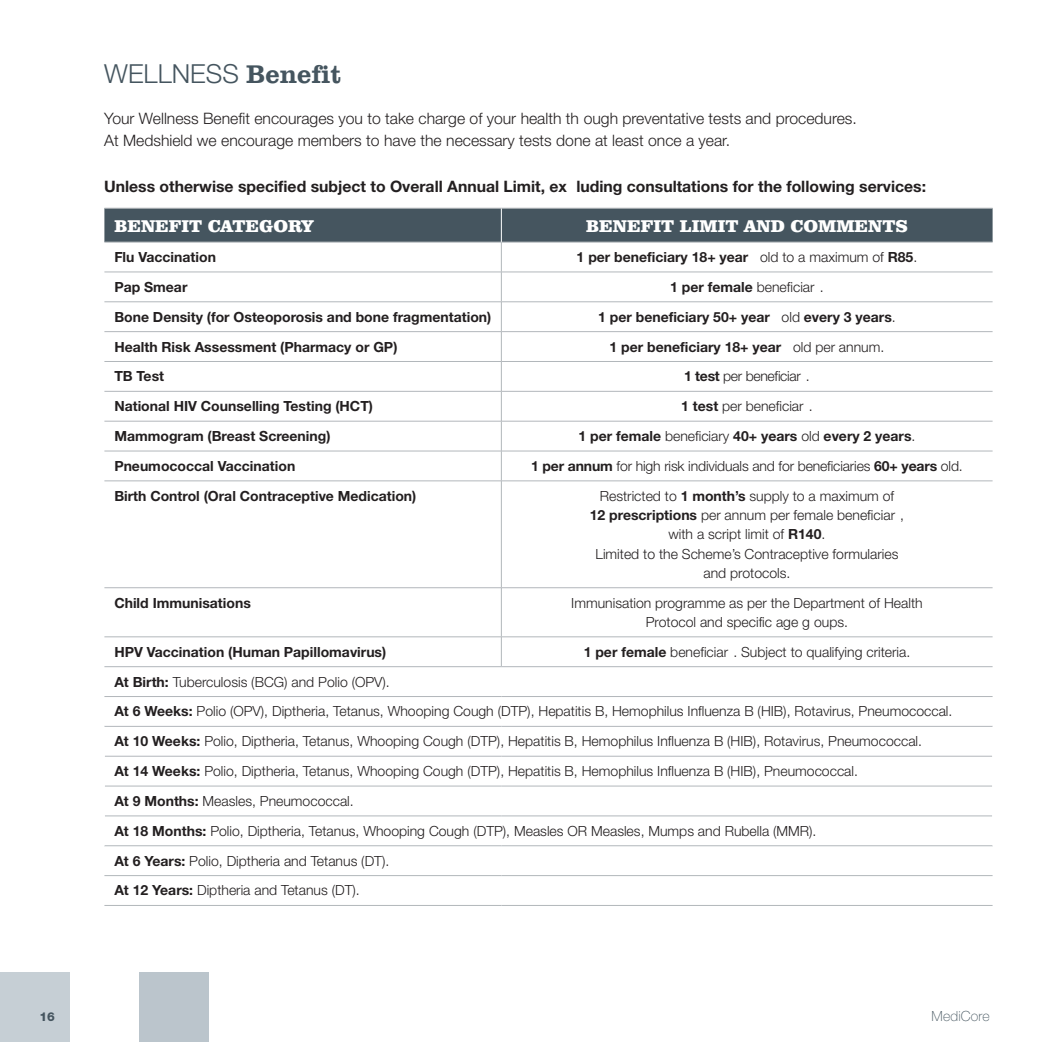
<style>
.page{position:relative;width:1042px;height:1042px;background:#fff}
.page>*{position:absolute;margin:0;border:0;box-sizing:border-box;transform-origin:0 0}
.t1{font:300 26.25px "Helvetica Neue LT Std";color:#45555f}
.t2{font:900 17.5px "Clarendon BT";color:#fff}
.t3{font:300 15.75px/22.8px "Helvetica Neue LT Std";color:#231f20}
.t4{font:700 15.75px "Helvetica Neue LT Std";color:#231f20}
.t5{font:300 14px/29.8px "Helvetica Neue LT Std";color:#231f20;text-align:center}
.t6{font:700 14px "Helvetica Neue LT Std";color:#231f20}
.t7{font:300 14px "Helvetica Neue LT Std";letter-spacing:-.02em;color:#231f20}
.t8{font:100 14px "Helvetica Neue LT Std";letter-spacing:.01em;color:#45555f}
.t9{font:800 12.25px "Helvetica Neue LT Std";color:#45555f}
.s1{font-family:"Clarendon BT";font-weight:800}
.s2{font-weight:300}
.s3{font-weight:700}
</style>
<div class="page">
<div style="left:104px;top:209px;width:888px;height:33px;background:#45555f"></div>
<hr style="left:501px;top:242px;width:1px;height:30px;background:#b2b7bb">
<hr style="left:104px;top:272px;width:397px;height:1px;background:#b2b7bb">
<hr style="left:501px;top:272px;width:491px;height:1px;background:#b2b7bb">
<hr style="left:501px;top:272px;width:1px;height:30px;background:#b2b7bb">
<hr style="left:104px;top:301px;width:397px;height:1px;background:#b2b7bb">
<hr style="left:501px;top:301px;width:491px;height:1px;background:#b2b7bb">
<hr style="left:104px;top:331px;width:397px;height:1px;background:#b2b7bb">
<hr style="left:501px;top:331px;width:491px;height:1px;background:#b2b7bb">
<hr style="left:104px;top:361px;width:397px;height:1px;background:#b2b7bb">
<hr style="left:501px;top:361px;width:491px;height:1px;background:#b2b7bb">
<svg style="left:501px;top:302px;width:1px;height:89px"></svg>
<hr style="left:104px;top:391px;width:397px;height:1px;background:#b2b7bb">
<hr style="left:501px;top:391px;width:491px;height:1px;background:#b2b7bb">
<hr style="left:501px;top:391px;width:1px;height:30px;background:#b2b7bb">
<hr style="left:104px;top:421px;width:397px;height:1px;background:#b2b7bb">
<hr style="left:501px;top:421px;width:491px;height:1px;background:#b2b7bb">
<hr style="left:501px;top:421px;width:1px;height:30px;background:#b2b7bb">
<hr style="left:104px;top:451px;width:397px;height:1px;background:#b2b7bb">
<hr style="left:501px;top:451px;width:491px;height:1px;background:#b2b7bb">
<hr style="left:501px;top:451px;width:1px;height:30px;background:#b2b7bb">
<hr style="left:501px;top:481px;width:1px;height:106px;background:#b2b7bb">
<hr style="left:104px;top:587px;width:397px;height:1px;background:#b2b7bb">
<hr style="left:501px;top:587px;width:491px;height:1px;background:#b2b7bb">
<hr style="left:501px;top:588px;width:1px;height:48px;background:#b2b7bb">
<svg style="left:501px;top:637px;width:1px;height:29px"></svg>
<hr style="left:104px;top:696px;width:397px;height:1px;background:#b2b7bb">
<hr style="left:501px;top:696px;width:491px;height:1px;background:#b2b7bb">
<hr style="left:104px;top:480px;width:397px;height:1px;background:#b2b7bb">
<hr style="left:501px;top:480px;width:491px;height:1px;background:#b2b7bb">
<hr style="left:104px;top:636px;width:397px;height:1px;background:#b2b7bb">
<hr style="left:501px;top:636px;width:491px;height:1px;background:#b2b7bb">
<hr style="left:104px;top:666px;width:397px;height:1px;background:#b2b7bb">
<hr style="left:501px;top:666px;width:491px;height:1px;background:#b2b7bb">
<hr style="left:104px;top:726px;width:397px;height:1px;background:#b2b7bb">
<hr style="left:501px;top:726px;width:492px;height:1px;background:#b2b7bb">
<hr style="left:105px;top:756px;width:396px;height:1px;background:#b2b7bb">
<hr style="left:501px;top:756px;width:491px;height:1px;background:#b2b7bb">
<hr style="left:105px;top:786px;width:396px;height:1px;background:#b2b7bb">
<hr style="left:501px;top:786px;width:491px;height:1px;background:#b2b7bb">
<hr style="left:105px;top:815px;width:396px;height:1px;background:#b2b7bb">
<hr style="left:501px;top:815px;width:491px;height:1px;background:#b2b7bb">
<hr style="left:104px;top:845px;width:397px;height:1px;background:#b2b7bb">
<hr style="left:501px;top:845px;width:492px;height:1px;background:#b2b7bb">
<hr style="left:104px;top:726px;width:1px;height:30px;background:#fff">
<hr style="left:992px;top:726px;width:1px;height:30px;background:#fff">
<hr style="left:104px;top:875px;width:397px;height:1px;background:#b2b7bb">
<hr style="left:501px;top:875px;width:491px;height:1px;background:#b2b7bb">
<hr style="left:104px;top:905px;width:397px;height:1px;background:#b2b7bb">
<hr style="left:501px;top:905px;width:491px;height:1px;background:#b2b7bb">
<hr style="left:104px;top:208px;width:397px;height:1px;background:#b2b7bb">
<hr style="left:501px;top:208px;width:491px;height:1px;background:#b2b7bb">
<hr style="left:104px;top:242px;width:397px;height:1px;background:#b2b7bb">
<hr style="left:501px;top:242px;width:491px;height:1px;background:#b2b7bb">
<hr style="left:501px;top:208px;width:1px;height:34px;background:#fff">
<div style="left:139px;top:972px;width:69px;height:70px;background:#bbc5cc"></div>
<div style="left:0;top:972px;width:69px;height:70px;background:#c6cfd5"></div>
<h1 class="t1" style="left:104px;top:57px;width:239px">WELLNESS <span class="s1">Benefit</span></h1>
<p class="t3" style="left:104px;top:106px;width:754px">Your Wellness Benefit encourages you to take charge of your health th ough preventative tests and procedures.<br>At Medshield we encourage members to have the necessary tests done at least once a year.</p>
<p class="t4" style="left:104px;top:176px;width:823px">Unless otherwise specified subject to Overall Annual Limit, ex luding consultations for the following services:</p>
<p class="t2" style="left:114px;top:215px;width:201px">BENEFIT CATEGORY</p>
<p class="t2" style="left:586px;top:215px;width:323px">BENEFIT LIMIT AND COMMENTS</p>
<p class="t6" style="left:114px;top:248px;width:103px">Flu Vaccination</p>
<p class="t6" style="left:577px;top:248px;width:342px">1 per beneficiary 18+ year <span class="s2">old to a maximum of</span> R85<span class="s2">.</span></p>
<p class="t6" style="left:114px;top:278px;width:75px">Pap Smear</p>
<p class="t5" style="left:670px;top:272px;width:155px"><span class="s3">1 per female</span> beneficiar .</p>
<p class="t6" style="left:114px;top:308px;width:378px">Bone Density (for Osteoporosis and bone fragmentation)</p>
<p class="t6" style="left:598px;top:308px;width:299px">1 per beneficiary 50+ year <span class="s2">old</span> every 3 years<span class="s2">.</span></p>
<p class="t6" style="left:114px;top:338px;width:285px">Health Risk Assessment (Pharmacy or GP)</p>
<p class="t6" style="left:609px;top:338px;width:276px">1 per beneficiary 18+ year <span class="s2">old per annum.</span></p>
<p class="t6" style="left:114px;top:368px;width:51px">TB Test</p>
<p class="t7" style="left:684px;top:368px;width:127px"><span class="s3">1 test</span> per beneficiar .</p>
<p class="t6" style="left:114px;top:397px;width:260px">National HIV Counselling Testing (HCT)</p>
<p class="t5" style="left:681px;top:391px;width:133px"><span class="s3">1 test</span> per beneficiar .</p>
<p class="t6" style="left:114px;top:427px;width:218px">Mammogram (Breast Screening)</p>
<p class="t6" style="left:578px;top:427px;width:338px">1 per female <span class="s2">beneficiary</span> 40+ years <span class="s2">old</span> every 2 years<span class="s2">.</span></p>
<p class="t6" style="left:114px;top:457px;width:182px">Pneumococcal Vaccination</p>
<p class="t5" style="left:531px;top:451px;width:433px"><span class="s3">1 per annum</span> for high risk individuals and for beneficiaries <span class="s3">60+ years</span> old.</p>
<p class="t6" style="left:114px;top:487px;width:303px">Birth Control (Oral Contraceptive Medication)</p>
<p class="t5" style="left:590px;top:486px;width:316px;line-height:19.2px">Restricted to <span class="s3">1 month’s</span> supply to a maximum of<br><span class="s3">12 prescriptions</span> per annum per female beneficiar , with a script limit of <span class="s3">R140</span>.<br>Limited to the Scheme’s Contraceptive formularies and protocols.</p>
<p class="t6" style="left:114px;top:594px;width:138px">Child Immunisations</p>
<p class="t5" style="left:571px;top:593px;width:353px;line-height:19.2px">Immunisation programme as per the Department of Health<br>Protocol and specific age g oups.</p>
<p class="t6" style="left:114px;top:643px;width:273px">HPV Vaccination (Human Papillomavirus)</p>
<p class="t5" style="left:584px;top:636px;width:328px"><span class="s3">1 per female</span> beneficiar . Subject to qualifying criteria.</p>
<p class="t5" style="left:114px;top:666px;width:839px;text-align:left"><span class="s3">At Birth:</span> Tuberculosis (BCG) and Polio (OPV).<br><span class="s3">At 6 Weeks:</span> Polio (OPV), Diptheria, Tetanus, Whooping Cough (DTP), Hepatitis B, Hemophilus Influenza B (HIB), Rotavirus, Pneumococcal.<br><span class="s3">At 10 Weeks:</span> Polio, Diptheria, Tetanus, Whooping Cough (DTP), Hepatitis B, Hemophilus Influenza B (HIB), Rotavirus, Pneumococcal.<br><span class="s3">At 14 Weeks:</span> Polio, Diptheria, Tetanus, Whooping Cough (DTP), Hepatitis B, Hemophilus Influenza B (HIB), Pneumococcal.<br><span class="s3">At 9 Months:</span> Measles, Pneumococcal.<br><span class="s3">At 18 Months:</span> Polio, Diptheria, Tetanus, Whooping Cough (DTP), Measles OR Measles, Mumps and Rubella (MMR).<br><span class="s3">At 6 Years:</span> Polio, Diptheria and Tetanus (DT).<br><span class="s3">At 12 Years:</span> Diptheria and Tetanus (DT).</p>
<p class="t9" style="left:39px;top:1009px;width:17px">16</p>
<p class="t8" style="left:931px;top:1008px;width:60px">MediCore</p>
</div>
